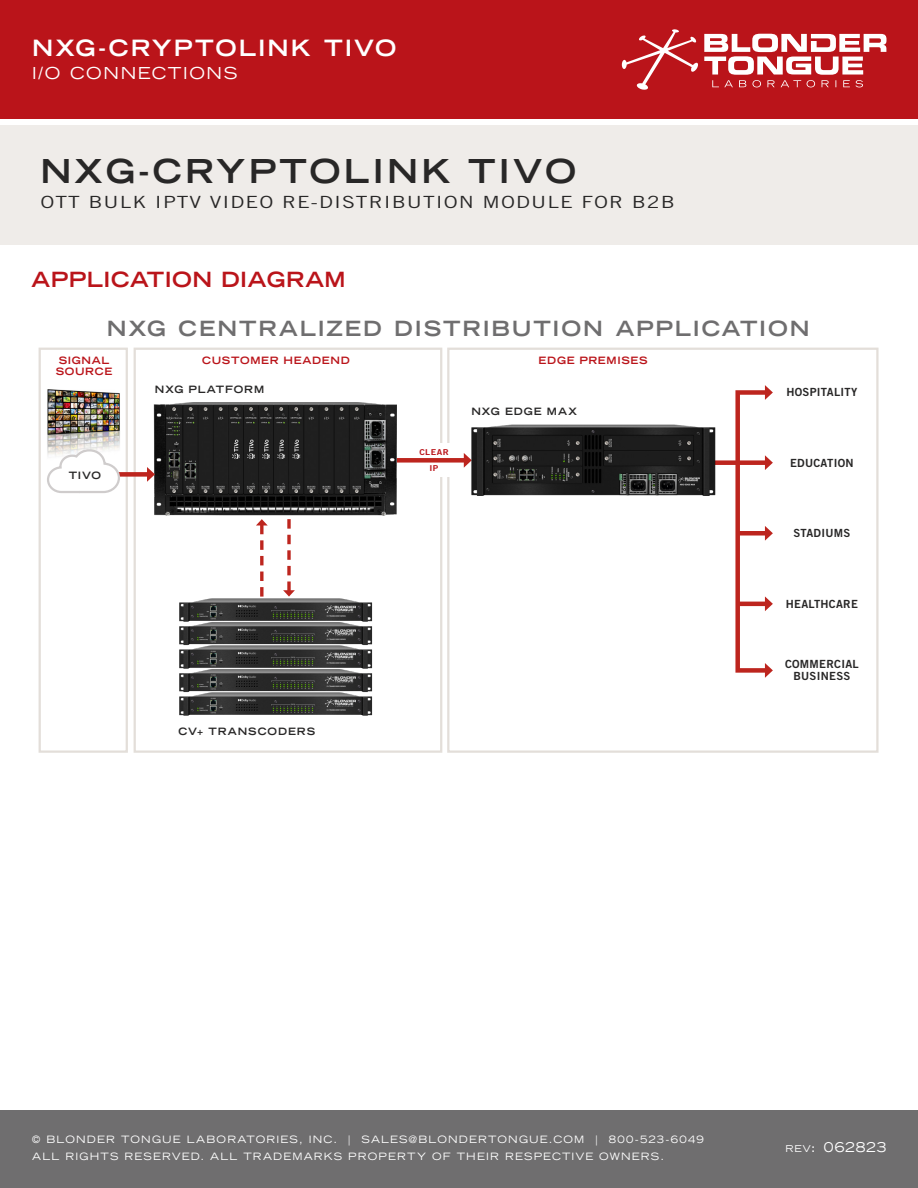
<style>
.page{position:relative;width:918px;height:1188px;background:#fff}
.page>*{position:absolute;margin:0;border:0;box-sizing:border-box;transform-origin:0 0}
.Single_Page_Head{font:700 expanded 33px "Trade Gothic LT Std";letter-spacing:.1em;color:#282727}
.Full_Page_-_Head{font:700 expanded 22.5px "Trade Gothic LT Std";letter-spacing:.08em;color:#fff}
.Diagram_Title{font:700 expanded 21px "Trade Gothic LT Std";letter-spacing:.085em;color:#6f6e6f}
.Body_-_Subhead{font:700 expanded 21px "Trade Gothic LT Std";letter-spacing:.025em;color:#ba141a}
.Single_Page_Sub-head{font:16.8px "Trade Gothic LT Pro";letter-spacing:.05em;color:#282727;scale:1.25 1}
.Full_Page_-_Subhead{font:expanded 16.5px "Trade Gothic LT Std";letter-spacing:.095em;color:#fff}
.t1{font:expanded 13.5px "Trade Gothic LT Std";letter-spacing:.055em;color:#fff}
.Diagram_I_O_Label_2{font:11.25px "Trade Gothic LT Pro Bd 2";letter-spacing:.025em;color:#282727}
.t2{font:expanded 10.2px/16.6px "Trade Gothic LT Std";letter-spacing:.115em;color:#fff}
.AppFlow_S_E_Name{font:700 expanded 10.2px "Trade Gothic LT Std";letter-spacing:.065em;color:#ba141a}
.Diagram_I_O_Label{font:700 expanded 10.2px "Trade Gothic LT Std";letter-spacing:.09em;color:#282727}
.AppFlow_S_E_Caption{font:8.1px "Trade Gothic LT Pro Bd 2";letter-spacing:.05em;color:#ba141a;scale:1.11 1}
.s1{font-size:9.45px}
</style>
<div class="page">
<div style="left:0;top:1110px;width:918px;height:78px;background:#6f6e6f"></div>
<div style="left:0;top:125px;width:918px;height:119px;background:#efece9"></div>
<div style="left:0;top:0;width:918px;height:119px;background:#ba141a"></div>
<svg style="left:704px;top:34px;width:183px;height:53px"></svg>
<svg style="left:622px;top:29px;width:76px;height:61px"></svg>
<div style="left:39px;top:348px;width:89px;height:405px;background:#fff;border:2px solid #e3ded9"></div>
<div style="left:134px;top:348px;width:308px;height:405px;background:#fff;border:2px solid #e3ded9"></div>
<img style="left:154px;top:402px;width:243px;height:114px">
<svg style="left:283px;top:519px;width:12px;height:78px"></svg>
<svg style="left:256px;top:519px;width:12px;height:78px"></svg>
<img style="left:47px;top:389px;width:73px;height:59px">
<div style="left:113px;top:472px;width:36px;height:5px;background:#bd251e"></div>
<svg style="left:147px;top:467px;width:8px;height:15px"></svg>
<svg style="left:47px;top:448px;width:74px;height:46px"></svg>
<img style="left:179px;top:598px;width:193px;height:118px">
<div style="left:447px;top:348px;width:432px;height:405px;background:#fff;border:2px solid #e3ded9"></div>
<div style="left:405px;top:444px;width:58px;height:33px;background:#fff"></div>
<div style="left:397px;top:458px;width:69px;height:5px;background:#bd251e"></div>
<svg style="left:464px;top:453px;width:7px;height:15px"></svg>
<div style="left:705px;top:460px;width:62px;height:5px;background:#bd251e"></div>
<svg style="left:769px;top:459px;width:4px;height:8px"></svg>
<div style="left:739px;top:531px;width:28px;height:5px;background:#bd251e"></div>
<svg style="left:769px;top:529px;width:4px;height:8px"></svg>
<hr style="left:739px;top:602px;width:28px;height:4px;background:#bd251e">
<svg style="left:769px;top:600px;width:4px;height:8px"></svg>
<div style="left:735px;top:390px;width:34px;height:283px;border:5px solid #bd251e"></div>
<svg style="left:765px;top:385px;width:8px;height:15px"></svg>
<svg style="left:765px;top:663px;width:8px;height:15px"></svg>
<img style="left:471px;top:425px;width:244px;height:71px">
<p class="Full_Page_-_Head" style="left:32px;top:33px;width:366px">NXG-CRYPTOLINK TIVO</p>
<p class="Full_Page_-_Subhead" style="left:32px;top:62px;width:207px">I/O CONNECTIONS</p>
<p class="Single_Page_Head" style="left:40px;top:149px;width:537px">NXG-CRYPTOLINK TIVO</p>
<p class="Single_Page_Sub-head" style="left:40px;top:192px;width:509px">OTT BULK IPTV VIDEO RE-DISTRIBUTION MODULE FOR B2B</p>
<p class="Body_-_Subhead" style="left:32px;top:266px;width:316px">APPLICATION DIAGRAM</p>
<p class="Diagram_Title" style="left:107px;top:315px;width:704px">NXG CENTRALIZED DISTRIBUTION APPLICATION</p>
<p class="AppFlow_S_E_Name" style="left:59px;top:354px;width:52px">SIGNAL</p>
<p class="AppFlow_S_E_Name" style="left:56px;top:365px;width:58px">SOURCE</p>
<p class="AppFlow_S_E_Name" style="left:202px;top:354px;width:149px">CUSTOMER HEADEND</p>
<p class="AppFlow_S_E_Name" style="left:539px;top:354px;width:110px">EDGE PREMISES</p>
<p class="Diagram_I_O_Label" style="left:69px;top:469px;width:34px">TIVO</p>
<p class="Diagram_I_O_Label" style="left:155px;top:383px;width:111px">NXG PLATFORM</p>
<p class="Diagram_I_O_Label" style="left:179px;top:724px;width:138px">CV+ TRANSCODERS</p>
<p class="AppFlow_S_E_Caption" style="left:419px;top:448px;width:28px">CLEAR</p>
<p class="AppFlow_S_E_Caption" style="left:430px;top:463px;width:10px">IP</p>
<p class="Diagram_I_O_Label" style="left:471px;top:405px;width:107px">NXG EDGE MAX</p>
<p class="Diagram_I_O_Label_2" style="left:786px;top:385px;width:72px">HOSPITALITY</p>
<p class="Diagram_I_O_Label_2" style="left:790px;top:456px;width:65px">EDUCATION</p>
<p class="Diagram_I_O_Label_2" style="left:793px;top:526px;width:58px">STADIUMS</p>
<p class="Diagram_I_O_Label_2" style="left:786px;top:597px;width:74px">HEALTHCARE</p>
<p class="Diagram_I_O_Label_2" style="left:785px;top:657px;width:75px">COMMERCIAL</p>
<p class="Diagram_I_O_Label_2" style="left:793px;top:669px;width:58px">BUSINESS</p>
<p class="t2" style="left:32px;top:1131px;width:673px">© BLONDER TONGUE LABORATORIES, INC. | SALES@BLONDERTONGUE.COM | 800-523-6049<br>ALL RIGHTS RESERVED. ALL TRADEMARKS PROPERTY OF THEIR RESPECTIVE OWNERS.</p>
<h3 class="t1" style="left:785px;top:1139px;width:103px"><span class="s1">REV</span>: 062823</h3>
</div>
